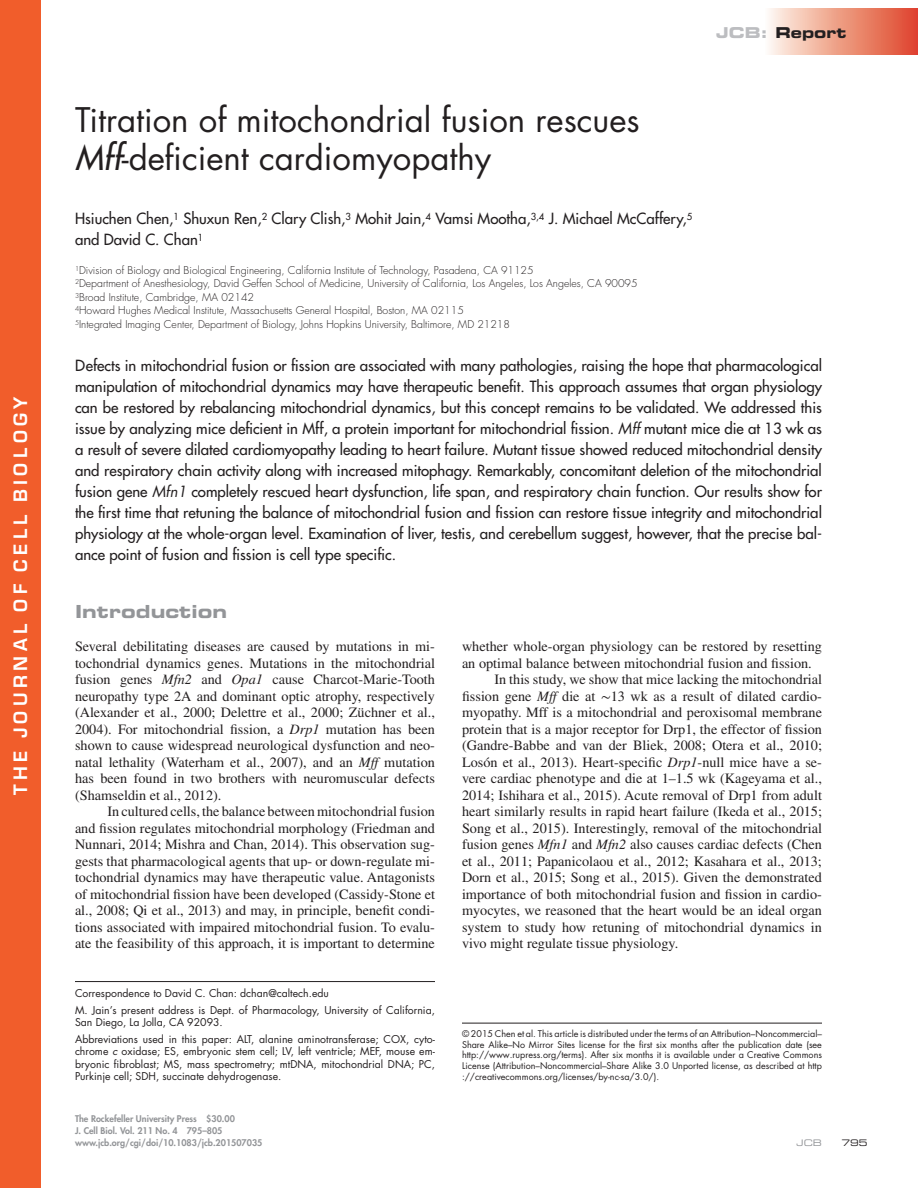
<style>
.page{position:relative;width:918px;height:1188px;background:#fff}
.page>*{position:absolute;margin:0;border:0;box-sizing:border-box;transform-origin:0 0}
.Article_Title{font:33px/38.2px "Futura Std";color:#231f20}
.t1{font:600 18px "Eurostile";letter-spacing:.25em;color:#fff}
.S1_Introduction{font:18px "Eurostile LT Std Bold Ex 2";letter-spacing:.005em;color:#939598}
.AB1{font:500 15px/21px "Futura Std";color:#231f20;text-align:justify}
.Authors{font:500 15px/21px "Futura Std";color:#231f20}
.t2{font:15px "Eurostile LT Std Bold Ex 2";color:#231f20}
.Para_Text{font:14.25px/16.5px "Times LT Std";color:#231f20;text-align:justify}
.Flush_Left{font:14.25px/16.5px "Times LT Std";color:#231f20;text-align:justify}
.AF{font:300 10.5px "Futura Std";color:#231f20}
.Abbreviations{font:10.5px/12.3px "Futura Std";color:#231f20;text-align:justify}
.Correspondence{font:10.5px/12.3px "Futura Std";color:#231f20}
.license{font:9px/10.8px "Futura Std";color:#231f20;text-align:justify}
.Copyright{font:800 9px "Futura Std";color:#939598}
.t3{font:9px "Eurostile LT Std Ex 2";color:#939598}
.pageFolio{font:9px "Eurostile LT Std Ex 2";color:#231f20}
.s1{color:#bcbdc0}
.s2{font-weight:500;font-style:italic}
.s3{font-weight:400;font-style:italic}
.s4{font-style:italic}
.s5{font-family:"STIX General"}
</style>
<div class="page">
<div style="left:763px;top:8px;width:155px;height:47px;background:linear-gradient(to right,#fefbef,#de4224)"></div>
<hr style="left:462px;top:1023px;width:360px;height:1px;background:#231f20">
<hr style="left:75px;top:981px;width:360px;height:1px;background:#231f20">
<div style="left:0;top:0;width:40px;height:1188px;background:#f15d2b"></div>
<p class="t1" style="left:13px;top:795px;width:400px;rotate:-90deg">THE JOURNAL OF CELL BIOLOGY</p>
<p class="t2" style="left:716px;top:22px;width:132px"><span class="s1">JCB:</span> Report</p>
<p class="Article_Title" style="left:75px;top:101px;width:566px">Titration of mitochondrial fusion rescues<br><span class="s2">Mff</span>-deficient cardiomyopathy</p>
<p class="Authors" style="left:75px;top:209px;width:619px">Hsiuchen Chen,<sup>1</sup> Shuxun Ren,<sup>2</sup> Clary Clish,<sup>3</sup> Mohit Jain,<sup>4</sup> Vamsi Mootha,<sup>3,4</sup> J. Michael McCaffery,<sup>5 </sup>and David C. Chan<sup>1</sup></p>
<p class="AF" style="left:75px;top:264px;width:460px"><sup>1</sup>Division of Biology and Biological Engineering, California Institute of Technology, Pasadena, CA 91125</p>
<p class="AF" style="left:75px;top:277px;width:564px"><sup>2</sup>Department of Anesthesiology, David Geffen School of Medicine, University of California, Los Angeles, Los Angeles, CA 90095</p>
<p class="AF" style="left:75px;top:291px;width:181px"><sup>3</sup>Broad Institute, Cambridge, MA 02142</p>
<p class="AF" style="left:75px;top:304px;width:390px"><sup>4</sup>Howard Hughes Medical Institute, Massachusetts General Hospital, Boston, MA 02115</p>
<p class="AF" style="left:75px;top:318px;width:437px"><sup>5</sup>Integrated Imaging Center, Department of Biology, Johns Hopkins University, Baltimore, MD 21218</p>
<p class="AB1" style="left:75px;top:355px;width:749px">Defects in mitochondrial fusion or fission are associated with many pathologies, raising the hope that pharmacological manipulation of mitochondrial dynamics may have therapeutic benefit. This approach assumes that organ physiology can be restored by rebalancing mitochondrial dynamics, but this concept remains to be validated. We addressed this issue by analyzing mice deficient in Mff, a protein important for mitochondrial fission. <span class="s3">Mff</span> mutant mice die at 13 wk as a result of severe dilated cardiomyopathy leading to heart failure. Mutant tissue showed reduced mitochondrial density and respiratory chain activity along with increased mitophagy. Remarkably, concomitant deletion of the mitochondrial fusion gene <span class="s3">Mfn1</span> completely rescued heart dysfunction, life span, and respiratory chain function. Our results show for the first time that retuning the balance of mitochondrial fusion and fission can restore tissue integrity and mitochondrial physiology at the whole-organ level. Examination of liver, testis, and cerebellum suggest, however, that the precise bal&shy;ance point of fusion and fission is cell type specific.</p>
<p class="S1_Introduction" style="left:75px;top:599px;width:154px">Introduction</p>
<p class="Flush_Left" style="left:75px;top:638px;width:362px">Several debilitating diseases are caused by mutations in mi&shy;tochondrial dynamics genes. Mutations in the mitochondrial fusion genes <span class="s4">Mfn2</span> and <span class="s4">Opa1</span> cause Charcot-Marie-Tooth neuropathy type 2A and dominant optic atrophy, respectively (Alexander et al., 2000; Delettre et al., 2000; Züchner et al., 2004). For mitochondrial fission, a <span class="s4">Drp1</span> mutation has been shown to cause widespread neurological dysfunction and neo&shy;natal lethality (Waterham et al., 2007), and an <span class="s4">Mff</span> mutation has been found in two brothers with neuromuscular defects (Shamseldin et al., 2012).</p>
<p class="Para_Text" style="left:75px;top:803px;width:362px;text-indent:32px">In cultured cells, the balance between mitochondrial fusion and fission regulates mitochondrial morphology (Friedman and Nunnari, 2014; Mishra and Chan, 2014). This observation sug&shy;gests that pharmacological agents that up- or down-regulate mi&shy;tochondrial dynamics may have therapeutic value. Antagonists of mitochondrial fission have been developed (Cassidy-Stone et al., 2008; Qi et al., 2013) and may, in principle, benefit condi&shy;tions associated with impaired mitochondrial fusion. To evalu&shy;ate the feasibility of this approach, it is important to determine</p>
<p class="Correspondence" style="left:75px;top:987px;width:255px">Correspondence to David C. Chan: dchan@caltech.edu</p>
<p class="Correspondence" style="left:75px;top:1004px;width:361px">M. Jain’s present address is Dept. of Pharmacology, University of California,<br>San Diego, La Jolla, CA 92093.</p>
<p class="Abbreviations" style="left:75px;top:1033px;width:362px">Abbreviations used in this paper: ALT, alanine aminotransferase; COX, cyto&shy;chrome <span class="s4">c</span> oxidase; ES, embryonic stem cell; LV, left ventricle; MEF, mouse em&shy;bryonic fibroblast; MS, mass spectrometry; mtDNA, mitochondrial DNA; PC, Purkinje cell; SDH, succinate dehydrogenase.</p>
<p class="Copyright" style="left:75px;top:1113px;width:161px">The Rockefeller University Press $30.00</p>
<p class="Copyright" style="left:75px;top:1125px;width:149px">J. Cell Biol. Vol. 211 No. 4 795–805</p>
<p class="Copyright" style="left:75px;top:1137px;width:189px">www.jcb.org/cgi/doi/10.1083/jcb.201507035</p>
<p class="Para_Text" style="left:462px;top:638px;width:362px">whether whole-organ physiology can be restored by resetting an optimal balance between mitochondrial fusion and fission.</p>
<p class="Para_Text" style="left:462px;top:671px;width:362px;text-indent:32px">In this study, we show that mice lacking the mitochondrial fission gene <span class="s4">Mff</span> die at <span class="s5">∼</span>13 wk as a result of dilated cardio&shy;myopathy. Mff is a mitochondrial and peroxisomal membrane protein that is a major receptor for Drp1, the effector of fission (Gandre-Babbe and van der Bliek, 2008; Otera et al., 2010; Losón et al., 2013). Heart-specific <span class="s4">Drp1</span>-null mice have a se&shy;vere cardiac phenotype and die at 1–1.5 wk (Kageyama et al., 2014; Ishihara et al., 2015). Acute removal of Drp1 from adult heart similarly results in rapid heart failure (Ikeda et al., 2015; Song et al., 2015). Interestingly, removal of the mitochondrial fusion genes <span class="s4">Mfn1</span> and <span class="s4">Mfn2</span> also causes cardiac defects (Chen et al., 2011; Papanicolaou et al., 2012; Kasahara et al., 2013; Dorn et al., 2015; Song et al., 2015). Given the demonstrated importance of both mitochondrial fusion and fission in cardio&shy;myocytes, we reasoned that the heart would be an ideal organ system to study how retuning of mitochondrial dynamics in vivo might regulate tissue physiology.</p>
<p class="license" style="left:462px;top:1028px;width:362px">© 2015 Chen et al. This article is distributed under the terms of an Attribution–Noncommercial– Share Alike–No Mirror Sites license for the first six months after the publication date (see http://www.rupress.org/terms). After six months it is available under a Creative Commons License (Attribution–Noncommercial–Share Alike 3.0 Unported license, as described at http ://creativecommons.org/licenses/by-nc-sa/3.0/).</p>
<p class="t3" style="left:796px;top:1136px;width:27px">JCB</p>
<p class="pageFolio" style="left:842px;top:1136px;width:28px">795</p>
</div>
